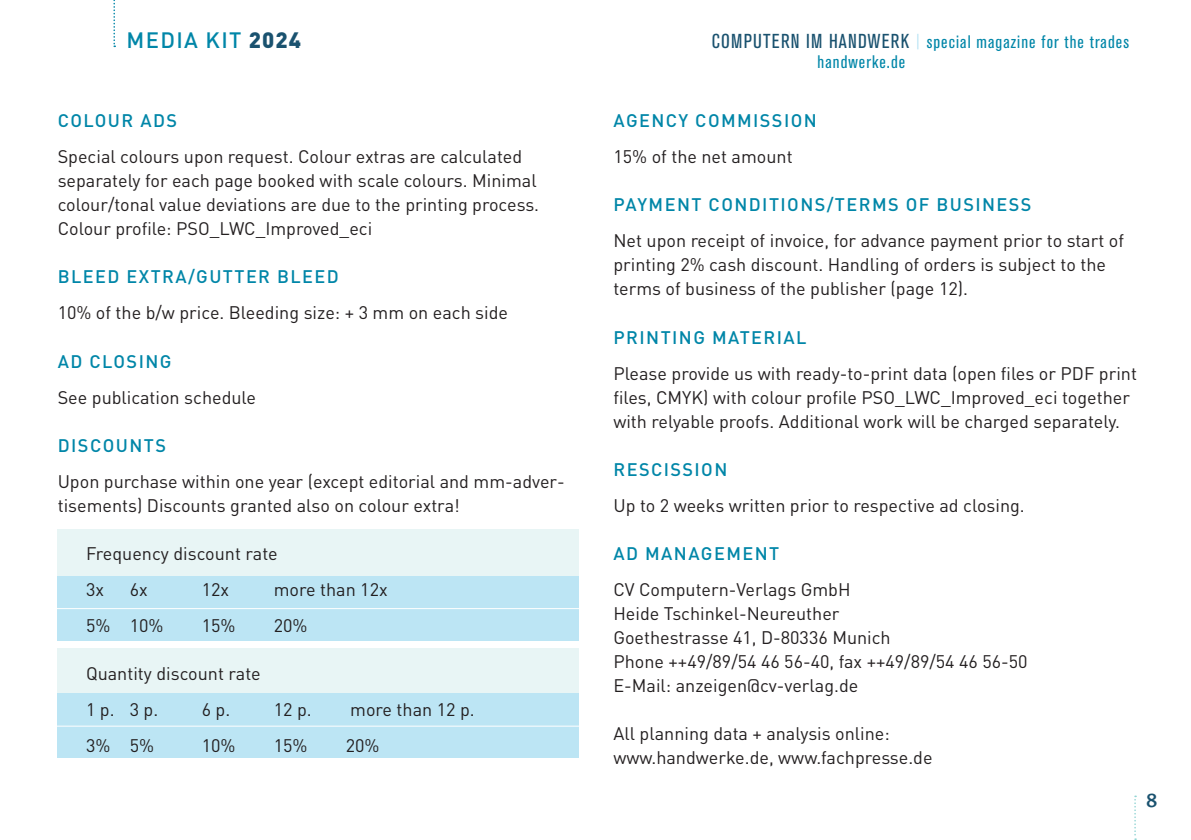
<style>
.page{position:relative;width:1191px;height:840px;background:#fff}
.page>*{position:absolute;margin:0;border:0;box-sizing:border-box;transform-origin:0 0}
.t1{font:500 22px "DINOT";letter-spacing:.06em;color:#0086a8}
.t2{font:20px "Meta Plus Medium Caps";color:#1a526f}
.t3{font:18px/24px "DINOT";color:#231f20}
.t4{font:500 18px "DINOT";letter-spacing:.08em;color:#0086a8}
.t5{font:condensed 18px/20px "Akzidenz Grotesk BQ";letter-spacing:.06em;color:#0086a8}
.s1{font-weight:900;color:#1a526f}
.s2{font-size:20px;color:#1a526f}
.s3{font-family:"DINOT";font-weight:300;font-stretch:normal;color:#acdff3}
</style>
<div class="page">
<svg style="left:113px;top:0;width:2px;height:47px"></svg>
<svg style="left:1134px;top:795px;width:2px;height:44px"></svg>
<div style="left:58px;top:647px;width:521px;height:108px;background:#e8f5f5"></div>
<div style="left:58px;top:529px;width:521px;height:108px;background:#e8f5f5"></div>
<div style="left:58px;top:693px;width:521px;height:64px;background:#bce5f4"></div>
<hr style="left:55px;top:725px;width:525px;height:1px;background:#fff">
<div style="left:58px;top:576px;width:521px;height:64px;background:#bce5f4"></div>
<hr style="left:57px;top:607px;width:524px;height:1px;background:#fff">
<p class="t1" style="left:127px;top:25px;width:176px">MEDIA KIT <span class="s1">2024</span></p>
<p class="t5" style="left:817px;top:32px;width:313px;text-indent:-106px"><span class="s2">COMPUTERN IM HANDWERK</span> <span class="s3">|</span> special magazine for the trades handwerke.de</p>
<p class="t4" style="left:58px;top:108px;width:25px">COLO</p>
<p class="t4" style="left:108px;top:108px;width:57px">UR ADS</p>
<p class="t3" style="left:58px;top:144px;width:483px">Special colours upon request. Colour extras are calculated separately for each page booked with scale colours. Minimal colour/tonal value deviations are due to the printing process.<br>Colour profile: PSO_LWC_Improved_eci</p>
<p class="t4" style="left:58px;top:264px;width:13px">BLEED</p>
<p class="t4" style="left:127px;top:264px;width:109px">EXT RA/GUTTE</p>
<p class="t4" style="left:258px;top:264px;width:32px">R BLEED</p>
<p class="t3" style="left:58px;top:300px;width:452px">10% of the b/w price. Bleeding size: + 3 mm on each side</p>
<p class="t4" style="left:58px;top:348px;width:57px">AD CLOSIN</p>
<p class="t4" style="left:160px;top:348px;width:13px">G</p>
<p class="t3" style="left:58px;top:384px;width:200px">See publication schedule</p>
<p class="t4" style="left:58px;top:432px;width:12px">DISCO</p>
<p class="t4" style="left:116px;top:432px;width:26px">UNTS</p>
<p class="t3" style="left:58px;top:468px;width:508px">Upon purchase within one year (except editorial and mm-adver&shy;tisements) Discounts granted also on colour extra!</p>
<p class="t3" style="left:86px;top:534px;width:193px;line-height:36px">Frequency discount rate<br>3x</p>
<p class="t3" style="left:130px;top:576px;width:19px">6x</p>
<p class="t3" style="left:202px;top:576px;width:29px">12x</p>
<p class="t3" style="left:274px;top:576px;width:115px">more than 12x</p>
<p class="t3" style="left:86px;top:612px;width:79px">5% 10%</p>
<p class="t3" style="left:202px;top:612px;width:35px">15%</p>
<p class="t3" style="left:274px;top:612px;width:35px">20%</p>
<p class="t3" style="left:86px;top:654px;width:176px;line-height:36px">Quantity discount rate<br>1 p. 3 p.</p>
<p class="t3" style="left:202px;top:696px;width:30px">6 p.</p>
<p class="t3" style="left:274px;top:696px;width:39px">12 p.</p>
<p class="t3" style="left:350px;top:696px;width:126px">more than 12 p.</p>
<p class="t3" style="left:86px;top:732px;width:70px">3% 5%</p>
<p class="t3" style="left:202px;top:732px;width:35px">10%</p>
<p class="t3" style="left:274px;top:732px;width:35px">15%</p>
<p class="t3" style="left:346px;top:732px;width:35px">20%</p>
<p class="t4" style="left:613px;top:108px;width:39px">AGENC</p>
<p class="t4" style="left:678px;top:108px;width:43px">Y COMMISSION</p>
<p class="t3" style="left:613px;top:144px;width:181px">15% of the net amount</p>
<p class="t4" style="left:613px;top:192px;width:49px">PAYMENT</p>
<p class="t4" style="left:708px;top:192px;width:26px">CONDITIONS</p>
<p class="t4" style="left:826px;top:192px;width:149px">/TERMS OF BUSINESS</p>
<p class="t3" style="left:613px;top:228px;width:512px">Net upon receipt of invoice, for advance payment prior to start of printing 2% cash discount. Handling of orders is subject to the terms of business of the publisher (page 12).</p>
<p class="t4" style="left:613px;top:324px;width:37px">PRINTIN</p>
<p class="t4" style="left:693px;top:324px;width:47px">G MATE</p>
<p class="t4" style="left:763px;top:324px;width:24px">RIAL</p>
<p class="t3" style="left:613px;top:360px;width:525px">Please provide us with ready-to-print data (open files or PDF print files, CMYK) with colour profile PSO_LWC_Improved_eci together with relyable proofs. Additional work will be charged separately.</p>
<p class="t4" style="left:613px;top:456px;width:13px">RESCISSION</p>
<p class="t3" style="left:613px;top:492px;width:413px">Up to 2 weeks written prior to respective ad closing.</p>
<p class="t4" style="left:613px;top:540px;width:62px">AD MANA</p>
<p class="t4" style="left:701px;top:540px;width:27px">GEMENT</p>
<p class="t3" style="left:613px;top:576px;width:416px">CV Computern-Verlags GmbH<br>Heide Tschinkel-Neureuther<br>Goethestrasse 41, D-80336 Munich<br>Phone ++49/89/54 46 56-40, fax ++49/89/54 46 56-50<br>E-Mail: anzeigen@cv-verlag.de</p>
<p class="t3" style="left:613px;top:720px;width:321px">All planning data + analysis online: www.handwerke.de, www.fachpresse.de</p>
<p class="t2" style="left:1146px;top:788px;width:12px">8</p>
</div>
